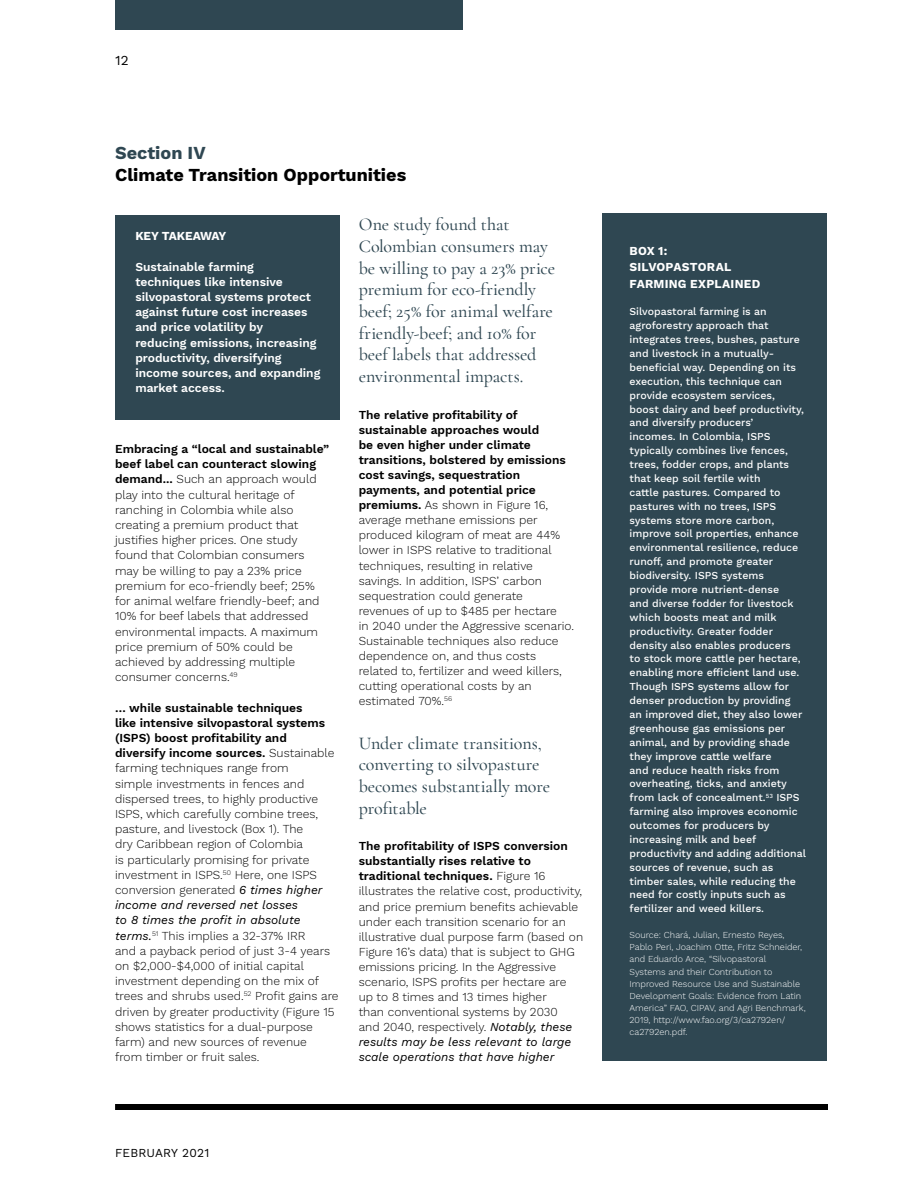
<style>
.page{position:relative;width:918px;height:1188px;background:#fff}
.page>*{position:absolute;margin:0;border:0;box-sizing:border-box;transform-origin:0 0}
.t1{font:500 18px/21.6px "Cormorant Garamond";letter-spacing:-.005em;color:#2f4752}
.t2{font:700 18px/21.6px "Work Sans";color:#000}
.t3{font:13.5px "Work Sans";color:#000}
.t4{font:300 12px/15.1px "Work Sans";color:#000}
.t5{font:600 12px/15.1px "Work Sans";color:#fff}
.Small_Text_7_10_Left{font:700 12px/16.4px "Work Sans";letter-spacing:.02em;color:#fff}
.t6{font:12px "Work Sans";letter-spacing:.015em;color:#000}
.Small_Text_7_10_Left-2{font:700 12px "Work Sans";color:#fff}
.t7{font:500 10.5px/14px "Work Sans";color:#fff}
.t8{font:300 9px/12.1px "Work Sans";color:#fff}
.s1{color:#2f4752}
.s2{font-weight:600}
.s3{font-weight:400;font-style:italic}
</style>
<div class="page">
<div style="left:115px;top:1104px;width:713px;height:6px;background:#000"></div>
<div style="left:115px;top:0;width:348px;height:30px;background:#2f4752"></div>
<div style="left:116px;top:215px;width:224px;height:205px;background:#2f4752"></div>
<div style="left:602px;top:214px;width:224px;height:847px;background:#2f4752"></div>
<p class="t3" style="left:115px;top:53px;width:15px">12</p>
<p class="t2" style="left:115px;top:143px;width:293px"><span class="s1">Section IV<br></span>Climate Transition Opportunities</p>
<p class="Small_Text_7_10_Left-2" style="left:135px;top:229px;width:92px">KEY TAKEAWAY</p>
<p class="t5" style="left:135px;top:260px;width:187px">Sustainable farming techniques like intensive silvopastoral systems protect against future cost increases and price volatility by<br>reducing emissions, increasing productivity, diversifying income sources, and expanding market access.</p>
<p class="t4" style="left:115px;top:442px;width:216px"><span class="s2">Embracing a “local and sustainable” beef label can counteract slowing demand...</span> Such an approach would play into the cultural heritage of ranching in Colombia while also creating a premium product that justifies higher prices. One study found that Colombian consumers may be willing to pay a 23% price premium for eco-friendly beef; 25% for animal welfare friendly-beef; and<br>10% for beef labels that addressed environmental impacts. A maximum price premium of 50% could be achieved by addressing multiple consumer concerns.<sup>49</sup></p>
<p class="t4" style="left:115px;top:700px;width:225px"><span class="s2">… while sustainable techniques<br>like intensive silvopastoral systems (ISPS) boost profitability and diversify income sources.</span> Sustainable farming techniques range from<br>simple investments in fences and dispersed trees, to highly productive ISPS, which carefully combine trees, pasture, and livestock (Box 1). The<br>dry Caribbean region of Colombia<br>is particularly promising for private investment in ISPS.<sup>50</sup> Here, one ISPS conversion generated <span class="s3">6 times higher income and reversed net losses<br>to 8 times the profit in absolute terms.</span><sup>51</sup> This implies a 32-37% IRR<br>and a payback period of just 3-4 years on $2,000-$4,000 of initial capital investment depending on the mix of trees and shrubs used.<sup>52</sup> Profit gains are driven by greater productivity (Figure 15 shows statistics for a dual-purpose farm) and new sources of revenue<br>from timber or fruit sales.</p>
<p class="t1" style="left:359px;top:214px;width:198px">One study found that<br>Colombian consumers may be willing to pay a 23% price premium for eco-friendly</p>
<p class="t1" style="left:359px;top:300px;width:196px">beef; 25% for animal welfare friendly-beef; and 10% for beef labels that addressed environmental impacts.</p>
<p class="t4" style="left:359px;top:408px;width:217px"><span class="s2">The relative profitability of sustainable approaches would<br>be even higher under climate transitions, bolstered by emissions cost savings, sequestration payments, and potential price premiums.</span> As shown in Figure 16, average methane emissions per produced kilogram of meat are 44% lower in ISPS relative to traditional techniques, resulting in relative savings. In addition, ISPS’ carbon sequestration could generate revenues of up to $485 per hectare<br>in 2040 under the Aggressive scenario.<br>Sustainable techniques also reduce dependence on, and thus costs related to, fertilizer and weed killers, cutting operational costs by an estimated 70%.<sup>56</sup></p>
<p class="t1" style="left:359px;top:732px;width:193px">Under climate transitions, converting to silvopasture becomes substantially more profitable</p>
<p class="t4" style="left:359px;top:839px;width:226px"><span class="s2">The profitability of ISPS conversion substantially rises relative to traditional techniques.</span> Figure 16 illustrates the relative cost, productivity, and price premium benefits achievable under each transition scenario for an illustrative dual purpose farm (based on Figure 16’s data) that is subject to GHG emissions pricing. In the Aggressive scenario, ISPS profits per hectare are up to 8 times and 13 times higher<br>than conventional systems by 2030<br>and 2040, respectively. <span class="s3">Notably, these results may be less relevant to large scale operations that have higher</span></p>
<p class="t6" style="left:115px;top:1145px;width:96px">FEBRUARY 2021</p>
<p class="Small_Text_7_10_Left" style="left:630px;top:243px;width:132px">BOX 1:<br>SILVOPASTORAL<br>FARMING EXPLAINED</p>
<p class="t7" style="left:630px;top:305px;width:178px">Silvopastoral farming is an agroforestry approach that integrates trees, bushes, pasture and livestock in a mutually&shy;beneficial way. Depending on its execution, this technique can provide ecosystem services, boost dairy and beef productivity, and diversify producers’<br>incomes. In Colombia, ISPS typically combines live fences, trees, fodder crops, and plants that keep soil fertile with<br>cattle pastures. Compared to pastures with no trees, ISPS systems store more carbon, improve soil properties, enhance environmental resilience, reduce runoff, and promote greater biodiversity. ISPS systems<br>provide more nutrient-dense<br>and diverse fodder for livestock which boosts meat and milk productivity. Greater fodder density also enables producers<br>to stock more cattle per hectare, enabling more efficient land use.<br>Though ISPS systems allow for denser production by providing<br>an improved diet, they also lower greenhouse gas emissions per animal, and by providing shade they improve cattle welfare<br>and reduce health risks from overheating, ticks, and anxiety from lack of concealment.<sup>53</sup> ISPS farming also improves economic outcomes for producers by increasing milk and beef productivity and adding additional sources of revenue, such as timber sales, while reducing the need for costly inputs such as fertilizer and weed killers.</p>
<p class="t8" style="left:630px;top:930px;width:178px">Source: Chará, Julian, Ernesto Reyes, Pablo Peri, Joachim Otte, Fritz Schneider, and Eduardo Arce, “Silvopastoral<br>Systems and their Contribution to Improved Resource Use and Sustainable Development Goals: Evidence from Latin America” FAO, CIPAV, and Agri Benchmark, 2019, http://www.fao.org/3/ca2792en/ ca2792en.pdf.</p>
</div>
